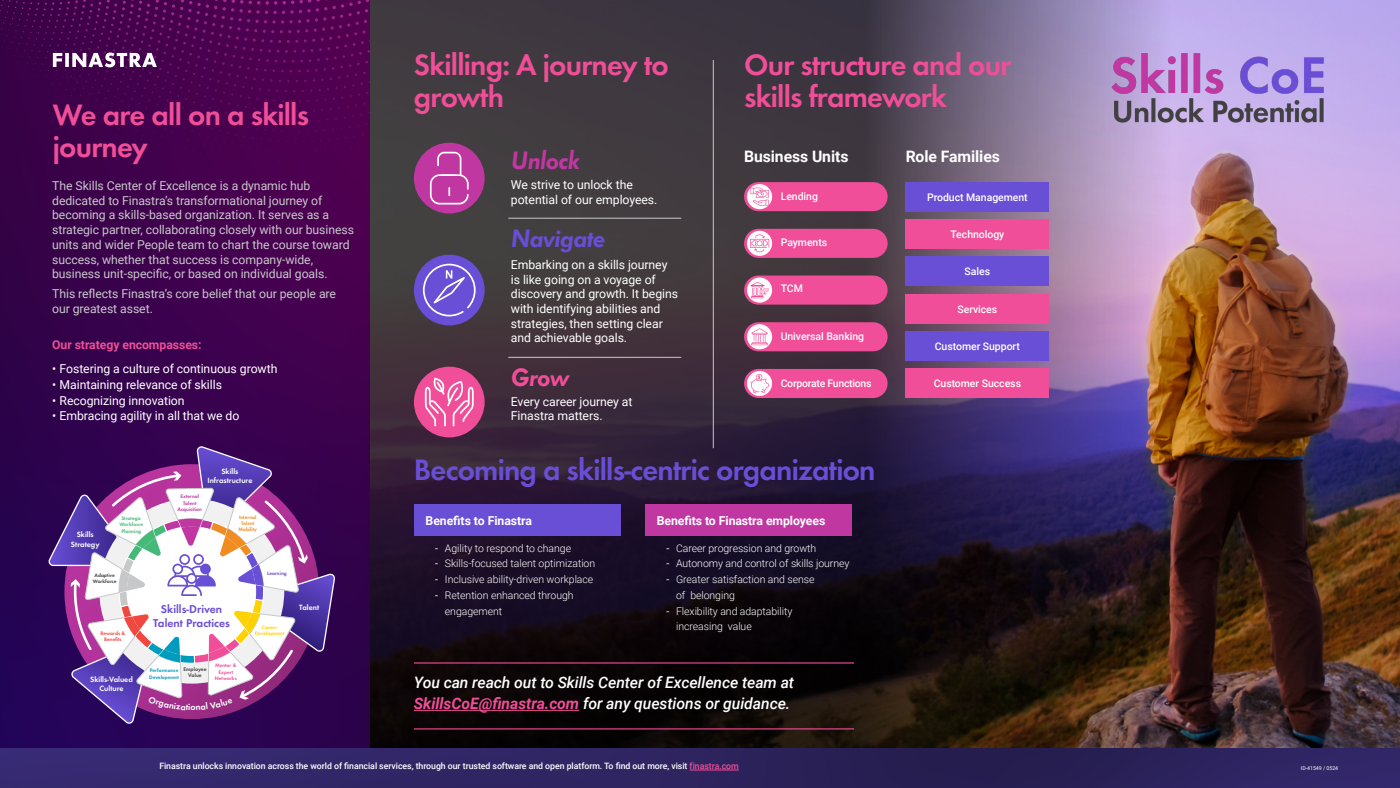
<style>
.page{position:relative;width:1400px;height:788px;background:#fff}
.page>*{position:absolute;margin:0;border:0;box-sizing:border-box;transform-origin:0 0}
.t1{font:600 30.62px/31.5px "Futura EF";letter-spacing:-.025em;color:#f04e98}
.t2{font:600 30.62px "Futura EF";letter-spacing:-.025em;color:#694ed6}
.t3{font:italic 600 26.25px "Futura EF";letter-spacing:-.025em;color:#694ed6}
.t4{font:italic 600 26.25px "Futura EF";letter-spacing:-.025em;color:#c137a2}
.t5{font:italic 600 26.25px "Futura EF";color:#f04e98}
.t6{font:italic 500 15.75px/21px "Roboto";letter-spacing:-.005em;color:#fff}
.t7{font:700 15.75px "Roboto";letter-spacing:-.005em;color:#fff}
.t8{font:12.25px/14.7px "Roboto";letter-spacing:-.005em;color:#c7c8ca}
.t9{font:12.25px/14.7px "Roboto";letter-spacing:-.005em;color:#fff}
.t10{font:700 12.25px "Roboto";letter-spacing:-.005em;color:#fff}
.t11{font:700 12.25px "Roboto";letter-spacing:-.005em;color:#f04e98}
.t12{font:600 11.81px/14.2px "Futura EF";color:#694ed6;text-align:center}
.t13{font:300 10.5px/15.8px "Roboto";letter-spacing:-.005em;color:#fff}
.t14{font:500 10.5px "Roboto";letter-spacing:-.005em;color:#fff}
.t15{font:500 10.5px "Roboto";letter-spacing:-.025em;color:#fff}
.t16{font:500 8.75px "Roboto";letter-spacing:-.005em;color:#fff}
.t17{font:600 7.88px/9.5px "Futura EF";color:#fff;text-align:center}
.t18{font:600 5.51px/6.6px "Futura EF";color:#414141;text-align:center}
.t19{font:600 5.25px/6.3px "Futura EF";color:#44b978;text-align:center}
.t20{font:600 5.25px/6.3px "Futura EF";color:#c137a2;text-align:center}
.t21{font:600 5.25px/6.3px "Futura EF";color:#f08c22;text-align:center}
.t22{font:600 5.25px/6.3px "Futura EF";color:#009cbd}
.t23{font:600 5.25px/6.3px "Futura EF";color:#f04e98;text-align:center}
.t24{font:600 5.25px/6.3px "Futura EF";color:#fed100;text-align:center}
.t25{font:600 5.25px/6.3px "Futura EF";color:#414141;text-align:center}
.t26{font:600 5.25px/6.3px "Futura EF";color:#f0483e;text-align:center}
.t27{font:5.25px "Roboto";letter-spacing:-.005em;color:#fff}
.t28{font:600 5.25px "Futura EF";color:#694ed6}
.s1{font-weight:400}
.s2{font-weight:700;color:#f04e98}
.s3{color:#f04e98}
</style>
<div class="page">
<img style="left:1338px;top:0;width:62px;height:748px">
<img style="left:370px;top:0;width:968px;height:748px">
<svg style="left:0;top:0;width:370px;height:748px;background:#34014d"></svg>
<svg style="left:0;top:0;width:369px;height:254px;background:#45014d"></svg>
<div style="left:414px;top:143px;width:71px;height:70px;background:#c137a2;border-radius:50%"></div>
<svg style="left:430px;top:152px;width:39px;height:52px"></svg>
<div style="left:414px;top:255px;width:71px;height:70px;background:#694ed6;border-radius:50%"></div>
<svg style="left:423px;top:264px;width:53px;height:52px"></svg>
<div style="left:414px;top:366px;width:71px;height:71px;background:#f04e98;border-radius:50%"></div>
<svg style="left:425px;top:377px;width:49px;height:49px"></svg>
<hr style="left:508px;top:218px;width:173px;height:1px;background:#c7c8ca">
<hr style="left:508px;top:357px;width:173px;height:1px;background:#c7c8ca">
<div style="left:744px;top:182px;width:144px;height:29px;background:#f04e98;border-radius:15px"></div>
<svg style="left:747px;top:184px;width:25px;height:25px"></svg>
<svg style="left:751px;top:188px;width:18px;height:18px"></svg>
<div style="left:744px;top:369px;width:144px;height:29px;background:#f04e98;border-radius:15px"></div>
<div style="left:747px;top:371px;width:25px;height:25px;background:#fff;border-radius:50%"></div>
<svg style="left:750px;top:374px;width:19px;height:19px"></svg>
<div style="left:744px;top:229px;width:144px;height:29px;background:#f04e98;border-radius:15px"></div>
<svg style="left:747px;top:231px;width:25px;height:25px"></svg>
<svg style="left:750px;top:234px;width:19px;height:18px"></svg>
<div style="left:744px;top:275px;width:144px;height:29px;background:#f04e98;border-radius:15px"></div>
<svg style="left:747px;top:277px;width:25px;height:25px"></svg>
<svg style="left:750px;top:282px;width:19px;height:16px"></svg>
<div style="left:744px;top:322px;width:144px;height:29px;background:#f04e98;border-radius:15px"></div>
<svg style="left:747px;top:324px;width:25px;height:25px"></svg>
<svg style="left:751px;top:328px;width:17px;height:17px"></svg>
<div style="left:906px;top:182px;width:143px;height:29px;background:#694ed6"></div>
<div style="left:906px;top:257px;width:143px;height:29px;background:#694ed6"></div>
<div style="left:906px;top:331px;width:143px;height:29px;background:#694ed6"></div>
<div style="left:906px;top:219px;width:143px;height:29px;background:#f04e98"></div>
<div style="left:906px;top:294px;width:143px;height:29px;background:#f04e98"></div>
<div style="left:906px;top:369px;width:143px;height:29px;background:#f04e98"></div>
<div style="left:414px;top:503px;width:207px;height:32px;background:#694ed6"></div>
<hr style="left:414px;top:662px;width:440px;height:1px;background:#f04e98">
<hr style="left:414px;top:728px;width:440px;height:1px;background:#f04e98">
<div style="left:645px;top:503px;width:207px;height:32px;background:#c137a2"></div>
<hr style="left:713px;top:60px;width:1px;height:388px;background:#c7c8ca">
<hr style="left:414px;top:710px;width:165px;height:1px;background:#f04e98">
<img style="left:1098px;top:44px;width:240px;height:95px">
<svg style="left:0;top:748px;width:1400px;height:40px;background:#2e2461"></svg>
<hr style="left:690px;top:769px;width:49px;height:1px;background:#f04e98">
<svg style="left:53px;top:52px;width:104px;height:15px"></svg>
<svg style="left:48px;top:445px;width:287px;height:279px"></svg>
<h1 class="t1" style="left:53px;top:99px;width:258px">We are all on a skills journey</h1>
<p class="t8" style="left:52px;top:178px;width:304px">The Skills Center of Excellence is a dynamic hub dedicated to Finastra’s transformational journey of becoming a skills-based organization. It serves as a strategic partner, collaborating closely with our business units and wider People team to chart the course toward success, whether that success is company-wide, business unit-specific, or based on individual goals.</p>
<p class="t8" style="left:52px;top:286px;width:285px">This reflects Finastra’s core belief that our people are our greatest asset.</p>
<p class="t11" style="left:52px;top:336px;width:151px">Our strategy encompasses:</p>
<p class="t9" style="left:52px;top:361px;width:227px">• Fostering a culture of continuous growth</p>
<p class="t9" style="left:52px;top:376px;width:171px">• Maintaining relevance of skills</p>
<p class="t9" style="left:52px;top:392px;width:134px">• Recognizing innovation</p>
<p class="t9" style="left:52px;top:408px;width:189px">• Embracing agility in all that we do</p>
<p class="t17" style="left:207px;top:466px;width:47px">Skills<br>Infrastructure</p>
<p class="t20" style="left:178px;top:493px;width:26px">External<br>Talent<br>Acquisition</p>
<p class="t17" style="left:71px;top:530px;width:30px">Skills<br>Strategy</p>
<p class="t19" style="left:119px;top:515px;width:25px">Strategic<br>Workforce<br>Planning</p>
<p class="t21" style="left:239px;top:513px;width:20px">Internal<br>Talent<br>Mobility</p>
<p class="t25" style="left:93px;top:572px;width:25px">Adaptive<br>Workforce</p>
<p class="t28" style="left:267px;top:570px;width:21px">Learning</p>
<p class="t26" style="left:101px;top:630px;width:26px">Rewards &amp;<br>Benefits</p>
<p class="t12" style="left:153px;top:601px;width:78px">Skills-Driven<br>Talent Practices</p>
<p class="t24" style="left:255px;top:624px;width:31px">Career<br>Development</p>
<p class="t17" style="left:90px;top:674px;width:44px">Skills-Valued<br>Culture</p>
<p class="t18" style="left:184px;top:665px;width:25px">Employee<br>Value</p>
<p class="t22" style="left:149px;top:667px;width:31px">Performance<br>Development</p>
<p class="t23" style="left:215px;top:662px;width:23px">Mentor &amp;<br>Expert<br>Networks</p>
<p class="t17" style="left:299px;top:602px;width:21px">Talent</p>
<h1 class="t1" style="left:414px;top:49px;width:256px">Skilling: A journey to growth</h1>
<h2 class="t4" style="left:511px;top:145px;width:70px">Unlock</h2>
<p class="t9" style="left:511px;top:177px;width:148px">We strive to unlock the potential of our employees.</p>
<h2 class="t3" style="left:511px;top:223px;width:96px">Navigate</h2>
<p class="t9" style="left:511px;top:257px;width:169px">Embarking on a skills journey is like going on a voyage of discovery and growth. It begins with identifying abilities and strategies, then setting clear and achievable goals.</p>
<h2 class="t5" style="left:511px;top:362px;width:60px">Grow</h2>
<p class="t9" style="left:511px;top:393px;width:123px">Every career journey at<br>Finastra matters.</p>
<h1 class="t1" style="left:744px;top:49px;width:269px">Our structure and our skills framework</h1>
<p class="t7" style="left:744px;top:145px;width:106px">Business Units</p>
<p class="t7" style="left:906px;top:145px;width:96px">Role Families</p>
<p class="t14" style="left:781px;top:189px;width:39px">Lending</p>
<p class="t14" style="left:781px;top:234px;width:48px">Payments</p>
<p class="t14" style="left:781px;top:281px;width:24px">TCM</p>
<p class="t14" style="left:781px;top:329px;width:85px">Universal Banking</p>
<p class="t15" style="left:781px;top:376px;width:92px">Corporate Functions</p>
<p class="t14" style="left:927px;top:189px;width:102px">Product Management</p>
<p class="t14" style="left:950px;top:227px;width:55px">Technology</p>
<p class="t14" style="left:965px;top:264px;width:27px">Sales</p>
<p class="t14" style="left:958px;top:301px;width:41px">Services</p>
<p class="t14" style="left:935px;top:339px;width:87px">Customer Support</p>
<p class="t14" style="left:934px;top:376px;width:89px">Customer Success</p>
<h1 class="t2" style="left:414px;top:451px;width:463px">Becoming a skills-centric organization</h1>
<p class="t10" style="left:426px;top:512px;width:108px">Benefits to Finastra</p>
<p class="t13" style="left:435px;top:539px;width:137px"><span class="s1">-</span> Agility to respond to change</p>
<p class="t13" style="left:435px;top:555px;width:161px"><span class="s1">-</span> Skills-focused talent optimization</p>
<p class="t13" style="left:435px;top:571px;width:160px"><span class="s1">-</span> Inclusive ability-driven workplace</p>
<p class="t13" style="left:445px;top:587px;width:130px;text-indent:-10px"><span class="s1">-</span> Retention enhanced through engagement</p>
<p class="t10" style="left:657px;top:512px;width:170px">Benefits to Finastra employees</p>
<p class="t13" style="left:666px;top:539px;width:151px"><span class="s1">-</span> Career progression and growth</p>
<p class="t13" style="left:666px;top:555px;width:185px"><span class="s1">-</span> Autonomy and control of skills journey</p>
<p class="t13" style="left:676px;top:571px;width:140px;text-indent:-10px"><span class="s1">-</span> Greater satisfaction and sense of belonging</p>
<p class="t13" style="left:676px;top:602px;width:118px;text-indent:-10px"><span class="s1">-</span> Flexibility and adaptability increasing value</p>
<p class="t6" style="left:414px;top:671px;width:382px">You can reach out to Skills Center of Excellence team at<br><span class="s2">SkillsCoE@finastra.com</span> for any questions or guidance.</p>
<p class="t16" style="left:159px;top:760px;width:581px">Finastra unlocks innovation across the world of financial services, through our trusted software and open platform. To find out more, visit <span class="s3">finastra.com</span></p>
<p class="t27" style="left:1301px;top:764px;width:39px">ID-41549 / 0524</p>
</div>
